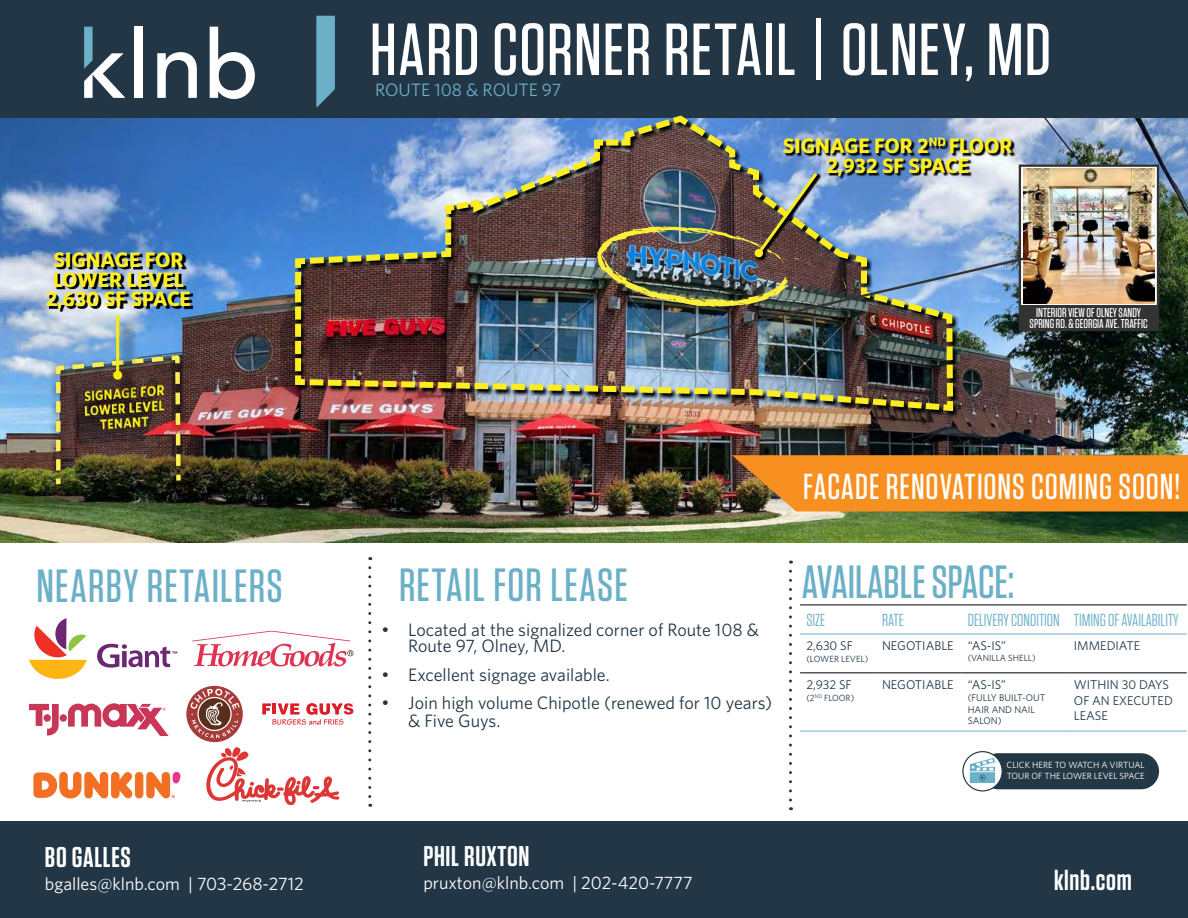
<style>
.page{position:relative;width:1188px;height:918px;background:#fff}
.page>*{position:absolute;margin:0;border:0;box-sizing:border-box;transform-origin:0 0}
.t1{font:500 73.5px "Tungsten";letter-spacing:.015em;color:#fff}
.t2{font:500 46.5px "Tungsten";letter-spacing:.025em;color:#6cb0c8}
.t3{font:500 46.5px "Tungsten";color:#6cb0c8}
.t4{font:500 36px "Tungsten";letter-spacing:.025em;color:#fff}
.t5{font:600 28.5px "Tungsten";letter-spacing:.025em;color:#fff}
.t6{font:700 21px/19.5px "Whitney";color:#fced21;text-align:center}
.t7{font:18px/16.5px "Whitney";color:#223646}
.t8{font:18px "Whitney";color:#fff}
.t9{font:18px "Whitney";color:#6cb0c8}
.t10{font:17.4px "Tungsten";color:#6cb0c8}
.t11{font:500 12.75px/10.6px "Tungsten";color:#fff;text-align:center}
.t12{font:12.6px/15.1px "Whitney";color:#223646}
.t13{font:9.75px/11.7px "Whitney";color:#223646}
.t14{font:9px/10.8px "Whitney";color:#fff}
.t15{font:9px "Whitney";color:#223646}
.s1{font-family:"Gotham"}
</style>
<div class="page">
<div style="left:0;top:822px;width:1188px;height:96px;background:#223646"></div>
<div style="left:0;top:0;width:1188px;height:120px;background:#223646"></div>
<svg style="left:84px;top:27px;width:41px;height:71px"></svg>
<div style="left:135px;top:27px;width:8px;height:71px;background:#fff"></div>
<svg style="left:157px;top:52px;width:40px;height:46px"></svg>
<svg style="left:210px;top:27px;width:45px;height:72px"></svg>
<img style="left:0;top:119px;width:1188px;height:423px">
<svg style="left:368px;top:568px;width:3px;height:239px"></svg>
<svg style="left:317px;top:16px;width:18px;height:91px;background:#64a3bb"></svg>
<svg style="left:206px;top:747px;width:133px;height:59px"></svg>
<svg style="left:29px;top:618px;width:58px;height:61px"></svg>
<svg style="left:97px;top:644px;width:80px;height:24px"></svg>
<svg style="left:192px;top:631px;width:161px;height:35px"></svg>
<div style="left:60px;top:714px;width:7px;height:8px;background:#c83658;border-radius:50%"></div>
<svg style="left:29px;top:704px;width:30px;height:32px"></svg>
<svg style="left:68px;top:703px;width:101px;height:33px"></svg>
<svg style="left:33px;top:772px;width:148px;height:27px"></svg>
<div style="left:186px;top:686px;width:57px;height:56px;background:#a73b38;border-radius:50%"></div>
<svg style="left:191px;top:689px;width:49px;height:49px"></svg>
<svg style="left:263px;top:703px;width:90px;height:22px"></svg>
<svg style="left:789px;top:571px;width:3px;height:239px"></svg>
<hr style="left:800px;top:634px;width:76px;height:1px;background:#6cb0c8">
<hr style="left:876px;top:634px;width:85px;height:1px;background:#6cb0c8">
<hr style="left:961px;top:634px;width:107px;height:1px;background:#6cb0c8">
<hr style="left:1068px;top:634px;width:119px;height:1px;background:#6cb0c8">
<hr style="left:800px;top:672px;width:76px;height:1px;background:#000">
<hr style="left:876px;top:672px;width:85px;height:1px;background:#000">
<hr style="left:961px;top:672px;width:107px;height:1px;background:#000">
<hr style="left:1068px;top:672px;width:119px;height:1px;background:#000">
<hr style="left:800px;top:731px;width:76px;height:1px;background:#6cb0c8">
<hr style="left:876px;top:731px;width:85px;height:1px;background:#6cb0c8">
<hr style="left:961px;top:731px;width:107px;height:1px;background:#6cb0c8">
<hr style="left:1068px;top:731px;width:119px;height:1px;background:#6cb0c8">
<hr style="left:800px;top:605px;width:76px;height:1px;background:#000">
<hr style="left:876px;top:605px;width:85px;height:1px;background:#000">
<hr style="left:961px;top:605px;width:107px;height:1px;background:#000">
<hr style="left:1068px;top:605px;width:119px;height:1px;background:#000">
<div style="left:47px;top:349px;width:142px;height:145px;background:#000;opacity:.75"></div>
<img style="left:54px;top:353px;width:129px;height:136px">
<img style="left:49px;top:254px;width:144px;height:57px">
<div style="left:116px;top:317px;width:24px;height:81px;background:#000;opacity:.75"></div>
<hr style="left:116px;top:315px;width:3px;height:60px;background:#f7eb0e">
<div style="left:113px;top:371px;width:9px;height:9px;background:#f7eb0e;border-radius:50%"></div>
<div style="left:980px;top:753px;width:179px;height:36px;background:#243745;border-radius:18px"></div>
<svg style="left:963px;top:752px;width:39px;height:39px"></svg>
<div style="left:962px;top:751px;width:41px;height:40px;border:1px solid #243745;border-radius:50%"></div>
<svg style="left:970px;top:758px;width:25px;height:25px"></svg>
<svg style="left:732px;top:455px;width:456px;height:57px;background:#ea8b24"></svg>
<div style="left:1019px;top:165px;width:140px;height:166px;border:2px solid #333"></div>
<img style="left:1027px;top:169px;width:128px;height:135px">
<div style="left:1020px;top:305px;width:139px;height:26px;background:#333"></div>
<img style="left:295px;top:115px;width:732px;height:298px">
<div style="left:755px;top:249px;width:8px;height:8px;background:#fced21;border-radius:50%"></div>
<h1 class="t1" style="left:370px;top:16px;width:683px">HARD CORNER RETAIL | OLNEY, MD</h1>
<p class="t9" style="left:375px;top:81px;width:188px">ROUTE 108 &amp; ROUTE 97</p>
<p class="t6" style="left:46px;top:251px;width:147px">SIGNAGE FOR<br>LOWER LEVEL<br>2,630 SF SPACE</p>
<p class="t6" style="left:783px;top:137px;width:231px">SIGNAGE FOR 2<sup>ND</sup> FLOOR<br>2,932 SF SPACE</p>
<p class="t11" style="left:1030px;top:308px;width:119px">INTERIOR VIEW OF OLNEY SANDY<br>SPRING RD. &amp; GEORGIA AVE. TRAFFIC</p>
<h3 class="t4" style="left:803px;top:470px;width:378px">FACADE RENOVATIONS COMING SOON!</h3>
<h2 class="t2" style="left:37px;top:564px;width:248px">NEARBY RETAILERS</h2>
<h2 class="t2" style="left:399px;top:563px;width:230px">RETAIL FOR LEASE</h2>
<h2 class="t3" style="left:802px;top:561px;width:214px">AVAILABLE SPACE:</h2>
<p class="t10" style="left:806px;top:613px;width:20px">SIZE</p>
<p class="t10" style="left:882px;top:613px;width:23px">RATE</p>
<p class="t10" style="left:968px;top:613px;width:212px">DELIVERY CONDITION TIMING OF AVAILABILITY</p>
<p class="t12" style="left:806px;top:639px;width:48px">2,630 SF</p>
<p class="t15" style="left:806px;top:655px;width:63px">(LOWER LEVEL)</p>
<p class="t7" style="left:408px;top:622px;width:352px;text-indent:-27px"><span class="s1">•</span> Located at the signalized corner of Route 108 &amp;<br>Route 97, Olney, MD.</p>
<p class="t7" style="left:381px;top:667px;width:230px"><span class="s1">•</span> Excellent signage available.</p>
<p class="t7" style="left:408px;top:695px;width:366px;line-height:18px;text-indent:-27px"><span class="s1">•</span> Join high volume Chipotle (renewed for 10 years) &amp; Five Guys.</p>
<p class="t12" style="left:882px;top:639px;width:126px">NEGOTIABLE “AS-IS”</p>
<p class="t15" style="left:968px;top:654px;width:69px">(VANILLA SHELL)</p>
<p class="t12" style="left:1074px;top:639px;width:68px">IMMEDIATE</p>
<p class="t12" style="left:882px;top:678px;width:126px">NEGOTIABLE “AS-IS”</p>
<p class="t13" style="left:968px;top:692px;width:79px">(FULLY BUILT-OUT<br>HAIR AND NAIL<br>SALON)</p>
<p class="t12" style="left:1074px;top:678px;width:100px">WITHIN 30 DAYS<br>OF AN EXECUTED<br>LEASE</p>
<p class="t12" style="left:806px;top:678px;width:47px">2,932 SF</p>
<p class="t15" style="left:806px;top:694px;width:49px">(2<sup>ND</sup> FLOOR)</p>
<h3 class="t5" style="left:45px;top:844px;width:87px">BO GALLES</h3>
<p class="t8" style="left:45px;top:876px;width:260px">bgalles@klnb.com | 703-268-2712</p>
<p class="t14" style="left:1007px;top:760px;width:140px">CLICK HERE TO WATCH A VIRTUAL<br>TOUR OF THE LOWER LEVEL SPACE</p>
<h3 class="t5" style="left:423px;top:843px;width:108px">PHIL RUXTON</h3>
<p class="t8" style="left:423px;top:875px;width:271px">pruxton@klnb.com | 202-420-7777</p>
<h3 class="t5" style="left:1054px;top:867px;width:79px">klnb.com</h3>
</div>
